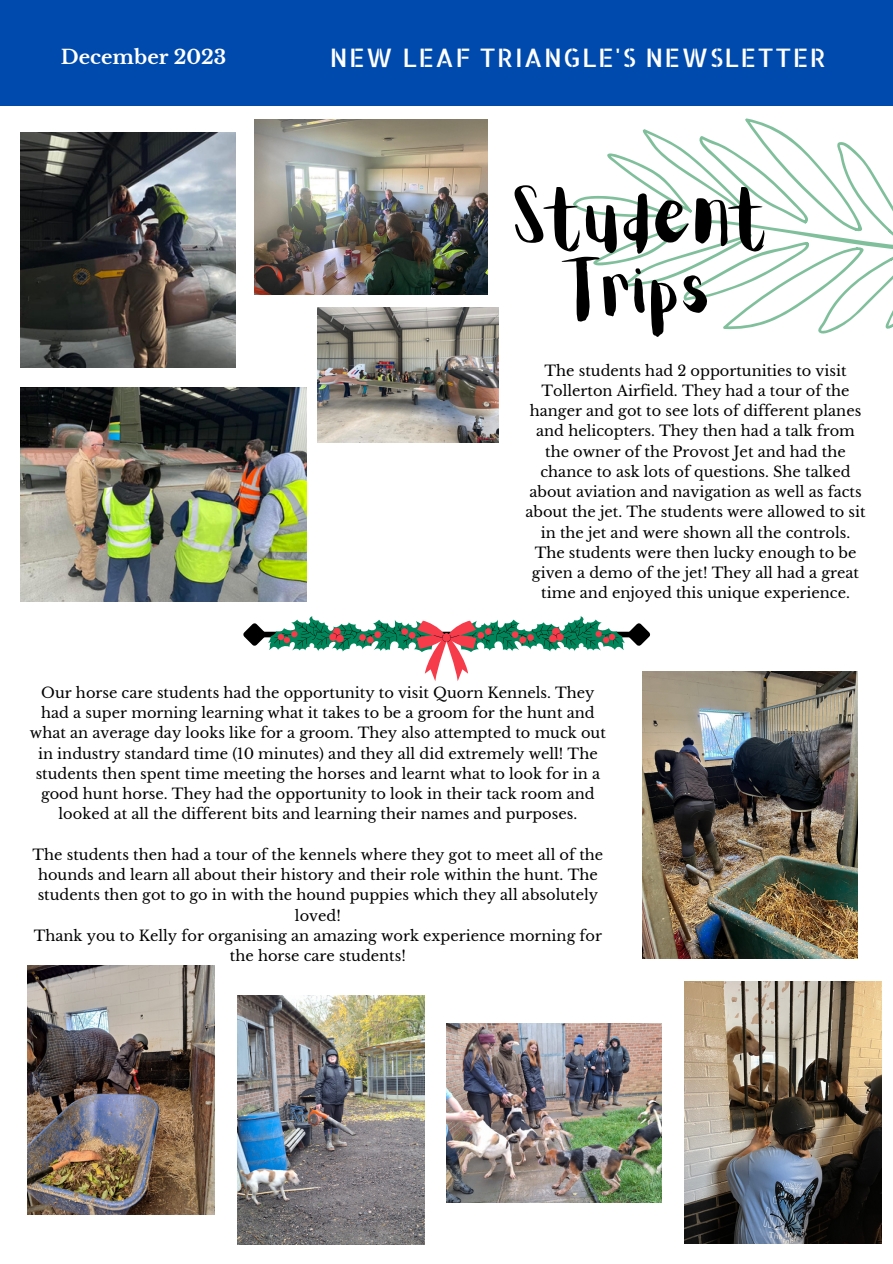
<style>
.page{position:relative;width:893px;height:1264px;background:#fff}
.page>*{position:absolute;margin:0;border:0;box-sizing:border-box;transform-origin:0 0}
.t1{font:61.5px/72px "Aloja Extended";color:#000;text-align:center}
.t2{font:25.5px "Allerta Stencil";letter-spacing:.05em;color:#fff}
.t3{font:700 19.5px "Libre Baskerville";color:#fff}
.t4{font:14.55px/20.2px "Libre Baskerville";color:#000;text-align:center}
</style>
<div class="page">
<div style="left:0;top:0;width:892px;height:106px;background:#004aad"></div>
<svg style="left:573px;top:118px;width:319px;height:216px"></svg>
<img style="left:20px;top:387px;width:286px;height:214px">
<img style="left:20px;top:133px;width:215px;height:234px">
<img style="left:254px;top:120px;width:233px;height:174px">
<img style="left:318px;top:307px;width:180px;height:135px">
<img style="left:684px;top:981px;width:197px;height:262px">
<img style="left:642px;top:671px;width:215px;height:287px">
<img style="left:446px;top:1023px;width:215px;height:179px">
<img style="left:237px;top:995px;width:187px;height:249px">
<img style="left:28px;top:965px;width:187px;height:248px">
<svg style="left:243px;top:616px;width:412px;height:65px"></svg>
<p class="t3" style="left:61px;top:45px;width:167px">December 2023</p>
<p class="t2" style="left:330px;top:40px;width:498px">NEW LEAF TRIANGLE'S NEWSLETTER</p>
<p class="t1" style="left:514px;top:187px;width:257px">Student<br>Trips</p>
<p class="t4" style="left:525px;top:360px;width:342px">The students had 2 opportunities to visit Tollerton Airfield. They had a tour of the hanger and got to see lots of different planes and helicopters. They then had a talk from the owner of the Provost Jet and had the chance to ask lots of questions. She talked about aviation and navigation as well as facts about the jet. The students were allowed to sit in the jet and were shown all the controls.<br>The students were then lucky enough to be given a demo of the jet! They all had a great time and enjoyed this unique experience.</p>
<p class="t4" style="left:30px;top:682px;width:577px">Our horse care students had the opportunity to visit Quorn Kennels. They had a super morning learning what it takes to be a groom for the hunt and what an average day looks like for a groom. They also attempted to muck out in industry standard time (10 minutes) and they all did extremely well! The students then spent time meeting the horses and learnt what to look for in a good hunt horse. They had the opportunity to look in their tack room and looked at all the different bits and learning their names and purposes.</p>
<p class="t4" style="left:33px;top:844px;width:572px">The students then had a tour of the kennels where they got to meet all of the hounds and learn all about their history and their role within the hunt. The students then got to go in with the hound puppies which they all absolutely loved!</p>
<p class="t4" style="left:34px;top:925px;width:570px">Thank you to Kelly for organising an amazing work experience morning for the horse care students!</p>
</div>
